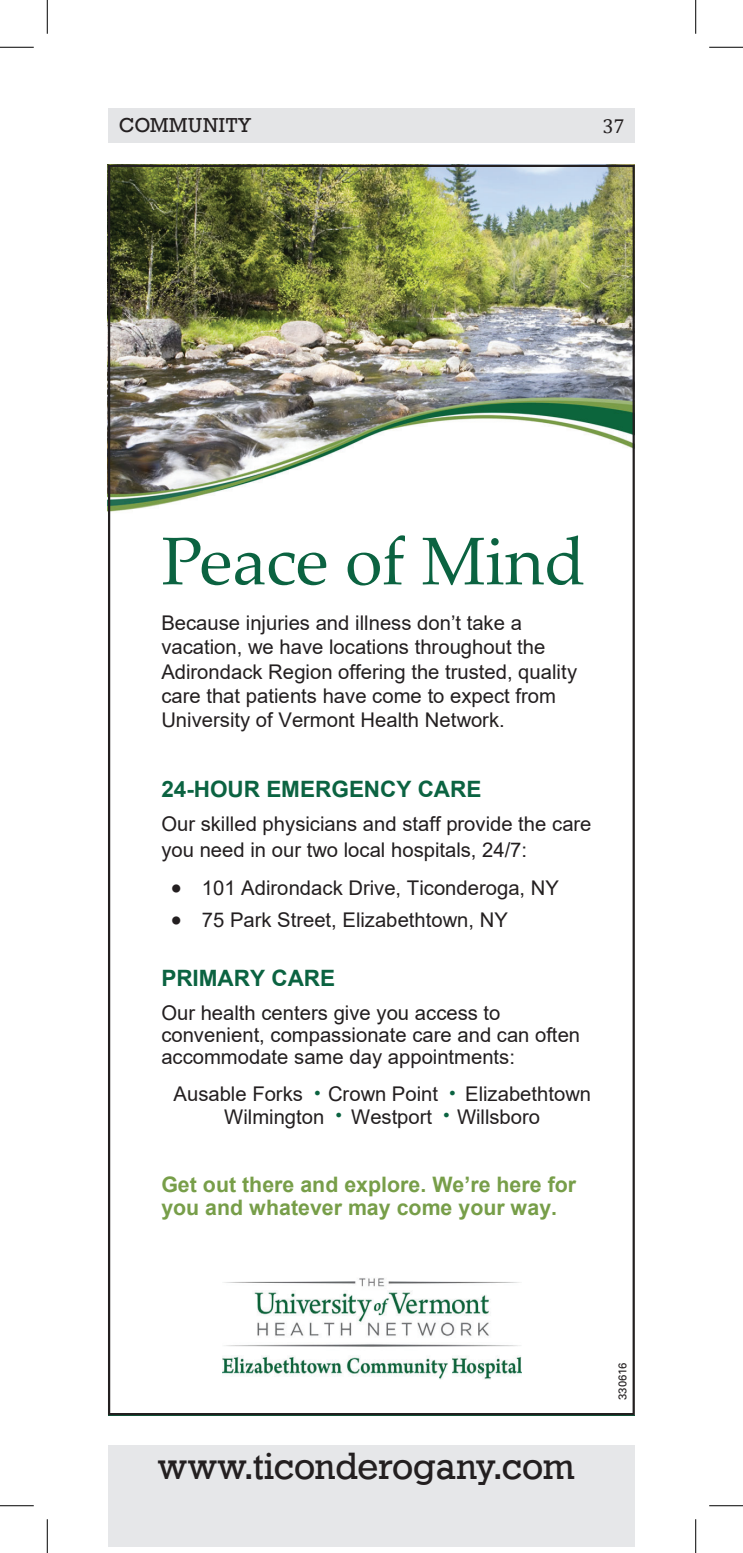
<style>
.page{position:relative;width:743px;height:1553px;background:#fff}
.page>*{position:absolute;margin:0;border:0;box-sizing:border-box;transform-origin:0 0}
.t1{font:67.5px "Palatino Linotype";color:#0b6341}
.t2{font:38.25px "Geo 986";color:#231f20}
.t3{font:700 22.5px "Arial";color:#0b6341}
.t4{font:700 21.38px/23.2px "Arial";color:#779e49}
.t5{font:20.25px/24.3px "Arial";color:#231f20}
.t6{font:20.25px/22.1px "Arial";color:#221e1f}
.t7{font:20.25px "Geo 986";letter-spacing:.02em;color:#231f20}
.t8{font:20.25px "Cambria";color:#231f20}
.t9{font:11.25px "Univers";color:#231f20}
.s1{color:#231f20}
</style>
<div class="page">
<div style="left:108px;top:108px;width:526px;height:34px;background:#e4e5e7"></div>
<div style="left:108px;top:1444px;width:526px;height:102px;background:#e6e7e9"></div>
<img style="left:223px;top:1278px;width:298px;height:101px">
<img style="left:111px;top:168px;width:520px;height:344px">
<hr style="left:0;top:47px;width:34px;height:1px;background:#000">
<hr style="left:709px;top:47px;width:33px;height:1px;background:#000">
<hr style="left:0;top:1505px;width:34px;height:1px;background:#000">
<hr style="left:709px;top:1505px;width:33px;height:1px;background:#000">
<hr style="left:47px;top:0;width:1px;height:34px;background:#000">
<hr style="left:47px;top:1519px;width:1px;height:33px;background:#000">
<hr style="left:695px;top:0;width:1px;height:34px;background:#000">
<hr style="left:695px;top:1519px;width:1px;height:33px;background:#000">
<p class="t7" style="left:119px;top:109px;width:132px">COMMUNITY</p>
<p class="t8" style="left:602px;top:114px;width:24px">37</p>
<h1 class="t1" style="left:161px;top:513px;width:426px">Peace of Mind</h1>
<p class="t5" style="left:161px;top:611px;width:417px">Because injuries and illness don’t take a vacation, we have locations throughout the Adirondack Region offering the trusted, quality care that patients have come to expect from University of Vermont Health Network.</p>
<p class="t3" style="left:161px;top:773px;width:322px">24-HOUR EMERGENCY CARE</p>
<p class="t6" style="left:161px;top:810px;width:431px;line-height:26.3px">Our skilled physicians and staff provide the care you need in our two local hospitals, 24/7:</p>
<p class="t5" style="left:171px;top:875px;width:389px">• 101 Adirondack Drive, Ticonderoga, NY</p>
<p class="t5" style="left:171px;top:907px;width:338px">• 75 Park Street, Elizabethtown, NY</p>
<p class="t3" style="left:161px;top:962px;width:175px">PRIMARY CARE</p>
<p class="t6" style="left:161px;top:1001px;width:420px">Our health centers give you access to convenient, compassionate care and <span class="s1">can often accommodate same day appointments:</span></p>
<p class="t5" style="left:174px;top:1082px;width:131px">Ausable Forks</p>
<p class="t5" style="left:314px;top:1082px;width:125px"><sup>●</sup> Crown Point</p>
<p class="t5" style="left:449px;top:1082px;width:143px"><sup>●</sup> Elizabethtown</p>
<p class="t5" style="left:224px;top:1104px;width:102px">Wilmington</p>
<p class="t5" style="left:336px;top:1104px;width:98px"><sup>●</sup> Westport</p>
<p class="t5" style="left:443px;top:1104px;width:98px"><sup>●</sup> Willsboro</p>
<p class="t4" style="left:161px;top:1172px;width:416px">Get out there and explore. We’re here for you and whatever may come your way.</p>
<h2 class="t2" style="left:158px;top:1435px;width:418px">www.ticonderogany.com</h2>
<p class="t9" style="left:615px;top:1399px;width:39px;rotate:-90deg">330616</p>
</div>
